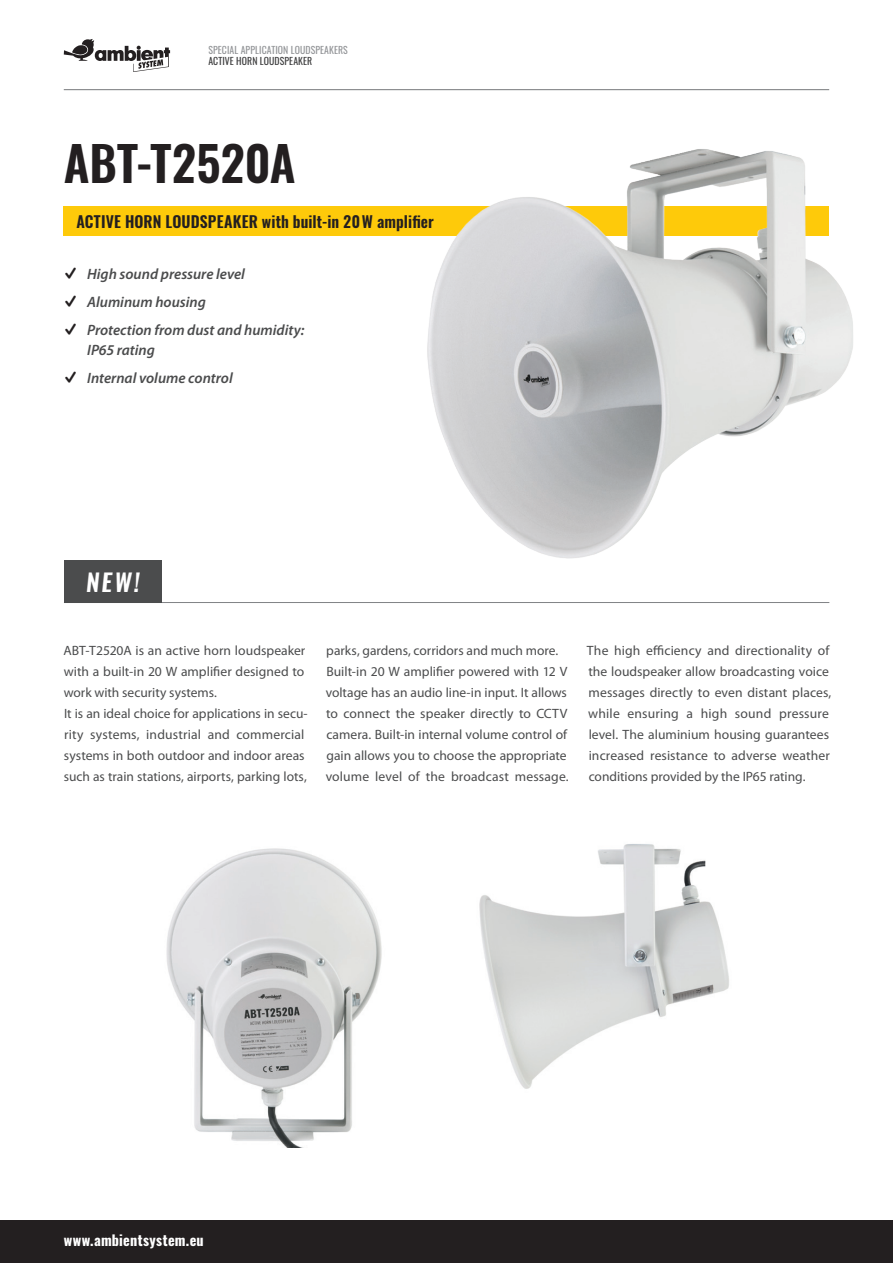
<style>
.page{position:relative;width:893px;height:1263px;background:#fff}
.page>*{position:absolute;margin:0;border:0;box-sizing:border-box;transform-origin:0 0}
.t1{font:600 48px "Oswald";color:#231f20}
.Bullety_-_second{font:italic 600 24px "Oswald";color:#fff}
.h_speakers{font:600 15.75px "Oswald";letter-spacing:.01em;color:#231f20}
.t2{font:italic 600 15px/19.5px "Myriad Pro";color:#4b4c4d}
.t3{font:700 14.25px "Oswald";letter-spacing:.02em;color:#fff}
.p_9_12{font:13.5px/21px "Myriad Pro";letter-spacing:.005em;color:#4b4c4d}
.t4{font:9.75px "Oswald";letter-spacing:.01em;color:#939598}
.t5{font:9.75px "Oswald";letter-spacing:.01em;color:#3e3e3f}
.s1{font-family:"Entypo";font-weight:400;font-style:normal;font-size:31.5px;color:#231f20}
</style>
<div class="page">
<hr style="left:64px;top:89px;width:765px;height:1px;background:#76787b">
<svg style="left:64px;top:39px;width:106px;height:33px"></svg>
<div style="left:0;top:1220px;width:893px;height:43px;background:#231f20"></div>
<div style="left:64px;top:206px;width:765px;height:30px;background:#feca0a"></div>
<hr style="left:64px;top:602px;width:765px;height:1px;background:#808285">
<div style="left:64px;top:560px;width:98px;height:43px;background:#4b4c4d"></div>
<img style="left:427px;top:149px;width:426px;height:410px">
<img style="left:479px;top:844px;width:250px;height:245px">
<img style="left:166px;top:848px;width:216px;height:300px">
<p class="t4" style="left:208px;top:43px;width:141px">SPECIAL APPLICATION LOUDSPEAKERS</p>
<p class="t5" style="left:208px;top:55px;width:105px">ACTIVE HORN LOUDSPEAKER</p>
<p class="t1" style="left:64px;top:130px;width:233px">ABT-T2520A</p>
<p class="h_speakers" style="left:76px;top:210px;width:359px">ACTIVE HORN LOUDSPEAKER with built-in 20W amplifier</p>
<p class="t2" style="left:64px;top:264px;width:183px"><span class="s1">W</span> High sound pressure level</p>
<p class="t2" style="left:64px;top:292px;width:144px"><span class="s1">W</span> Aluminum housing</p>
<p class="t2" style="left:87px;top:320px;width:219px;text-indent:-23px"><span class="s1">W</span> Protection from dust and humidity:<br>IP65 rating</p>
<p class="t2" style="left:64px;top:367px;width:170px"><span class="s1">W</span> Internal volume control</p>
<p class="Bullety_-_second" style="left:86px;top:565px;width:55px">NEW!</p>
<p class="p_9_12" style="left:63px;top:639px;width:243px;text-align:justify">ABT-T2520A is an active horn loudspeaker with a built-in 20 W amplifier designed to work with security systems.</p>
<p class="p_9_12" style="left:64px;top:702px;width:245px">It is an ideal choice for applications in secu&shy;rity systems, industrial and commercial systems in both outdoor and indoor areas such as train stations, airports, parking lots,</p>
<p class="p_9_12" style="left:326px;top:639px;width:233px">parks, gardens, corridors and much more.</p>
<p class="p_9_12" style="left:326px;top:660px;width:245px">Built-in 20 W amplifier powered with 12 V voltage has an audio line-in input. It allows to connect the speaker directly to CCTV camera. Built-in internal volume control of gain allows you to choose the appropriate volume level of the broadcast message.</p>
<p class="p_9_12" style="left:587px;top:639px;width:246px">The high efficiency and directionality of the loudspeaker allow broadcasting voice messages directly to even distant places, while ensuring a high sound pressure level. The aluminium housing guarantees increased resistance to adverse weather conditions provided by the IP65 rating.</p>
<p class="t3" style="left:64px;top:1230px;width:141px">www.ambientsystem.eu</p>
</div>
